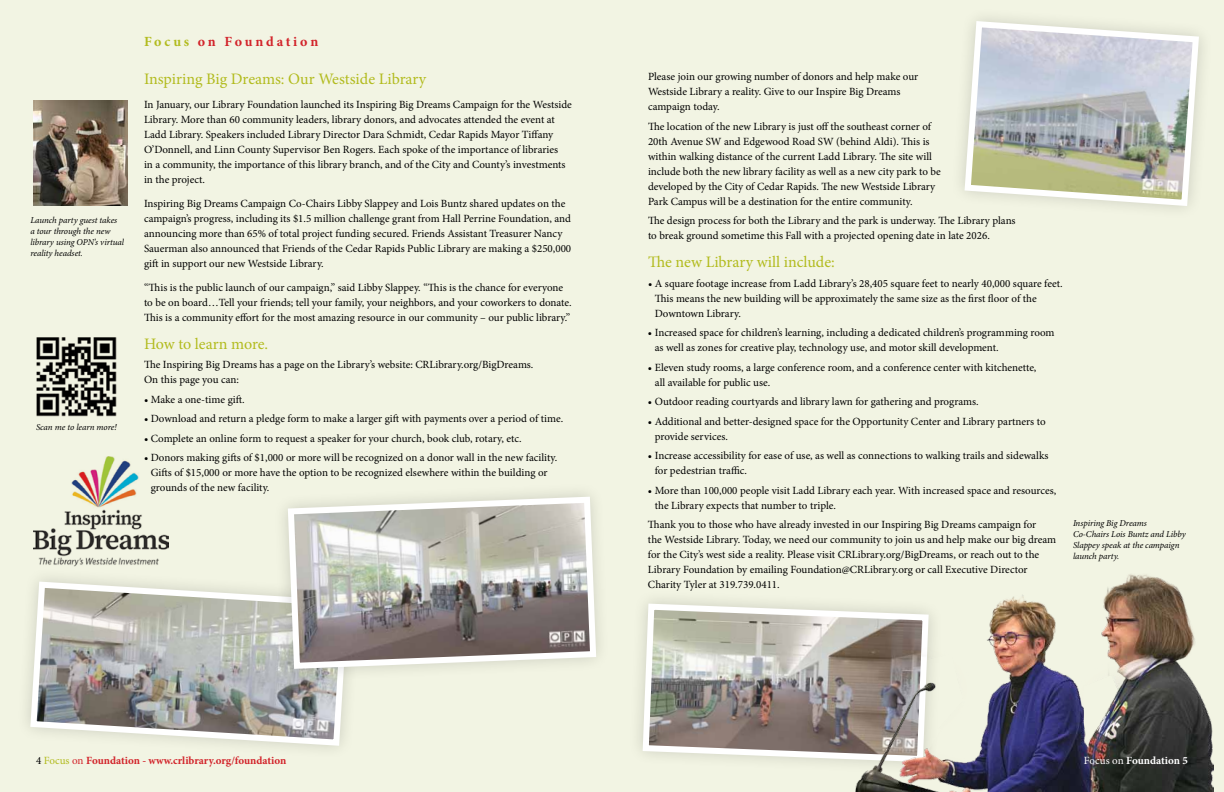
<style>
.page{position:relative;width:1224px;height:792px;background:#f2f4e3}
.page>*{position:absolute;margin:0;border:0;box-sizing:border-box;transform-origin:0 0}
.t1{font:16px "Minion Pro";color:#b2bb1e}
.t2{font:700 14px "Minion Pro";letter-spacing:.195em;color:#d2232a}
.t3{font:11px/15px "Minion Pro";color:#000}
.t4{font:700 11px "Minion Pro";color:#d2232a}
.t5{font:700 11px "Minion Pro";letter-spacing:-.005em;color:#fff}
.t6{font:italic 9px/11px "Minion Pro";letter-spacing:-.01em;color:#000}
.s1{color:#b2bb1e}
.s2{font-weight:400;color:#000}
.s3{font-weight:400;color:#b2bb1e}
.s4{font-weight:400}
</style>
<div class="page">
<img style="left:27px;top:578px;width:321px;height:171px">
<svg style="left:961px;top:18px;width:241px;height:191px"></svg>
<div style="left:273px;top:482px;width:338px;height:201px;background:#000;opacity:.16"></div>
<svg style="left:285px;top:494px;width:314px;height:178px;background:#b5b2ad"></svg>
<svg style="left:640px;top:600px;width:211px;height:163px;background:#b3afa7"></svg>
<img style="left:36px;top:337px;width:81px;height:80px">
<img style="left:33px;top:101px;width:94px;height:105px">
<img style="left:34px;top:457px;width:134px;height:110px">
<img style="left:851px;top:574px;width:363px;height:218px">
<p class="t6" style="left:30px;top:214px;width:95px">Launch party guest takes<br>a tour through the new library using OPN’s virtual reality headset.</p>
<p class="t6" style="left:36px;top:421px;width:82px">Scan me to learn more!</p>
<p class="t2" style="left:144px;top:32px;width:176px"><span class="s1">Focus</span> on Foundation</p>
<h1 class="t1" style="left:144px;top:68px;width:284px">Inspiring Big Dreams: Our Westside Library</h1>
<p class="t3" style="left:144px;top:97px;width:429px">In January, our Library Foundation launched its Inspiring Big Dreams Campaign for the Westside Library. More than 60 community leaders, library donors, and advocates attended the event at Ladd Library. Speakers included Library Director Dara Schmidt, Cedar Rapids Mayor Tiffany O’Donnell, and Linn County Supervisor Ben Rogers. Each spoke of the importance of libraries<br>in a community, the importance of this library branch, and of the City and County’s investments in the project.</p>
<p class="t3" style="left:144px;top:196px;width:429px">Inspiring Big Dreams Campaign Co-Chairs Libby Slappey and Lois Buntz shared updates on the campaign’s progress, including its $1.5 million challenge grant from Hall Perrine Foundation, and announcing more than 65% of total project funding secured. Friends Assistant Treasurer Nancy Sauerman also announced that Friends of the Cedar Rapids Public Library are making a $250,000 gift in support our new Westside Library.</p>
<p class="t3" style="left:144px;top:280px;width:429px">“This is the public launch of our campaign,” said Libby Slappey. “This is the chance for everyone to be on board…Tell your friends; tell your family, your neighbors, and your coworkers to donate.<br>This is a community effort for the most amazing resource in our community – our public library.”</p>
<h1 class="t1" style="left:144px;top:333px;width:126px">How to learn more.</h1>
<p class="t3" style="left:144px;top:357px;width:391px">The Inspiring Big Dreams has a page on the Library’s website: CRLibrary.org/BigDreams.<br>On this page you can:</p>
<p class="t3" style="left:144px;top:392px;width:102px">• Make a one-time gift.</p>
<p class="t3" style="left:144px;top:411px;width:421px">• Download and return a pledge form to make a larger gift with payments over a period of time.</p>
<p class="t3" style="left:144px;top:431px;width:379px">• Complete an online form to request a speaker for your church, book club, rotary, etc.</p>
<p class="t3" style="left:151px;top:450px;width:408px;text-indent:-7px">• Donors making gifts of $1,000 or more will be recognized on a donor wall in the new facility.<br>Gifts of $15,000 or more have the option to be recognized elsewhere within the building or grounds of the new facility.</p>
<p class="t4" style="left:36px;top:753px;width:252px"><span class="s2">4</span> <span class="s3">Focus</span> <span class="s4">on</span> Foundation - www.crlibrary.org/foundation</p>
<p class="t3" style="left:648px;top:69px;width:272px">Please join our growing number of donors and help make our<br>Westside Library a reality. Give to our Inspire Big Dreams campaign today.</p>
<p class="t3" style="left:648px;top:119px;width:294px">The location of the new Library is just off the southeast corner of 20th Avenue SW and Edgewood Road SW (behind Aldi). This is within walking distance of the current Ladd Library. The site will include both the new library facility as well as a new city park to be developed by the City of Cedar Rapids. The new Westside Library Park Campus will be a destination for the entire community.</p>
<p class="t3" style="left:648px;top:213px;width:369px">The design process for both the Library and the park is underway. The Library plans to break ground sometime this Fall with a projected opening date in late 2026.</p>
<h1 class="t1" style="left:648px;top:251px;width:188px">The new Library will include:</h1>
<p class="t3" style="left:655px;top:276px;width:409px;text-indent:-7px">• A square footage increase from Ladd Library’s 28,405 square feet to nearly 40,000 square feet.<br>This means the new building will be approximately the same size as the first floor of the<br>Downtown Library.</p>
<p class="t3" style="left:655px;top:325px;width:401px;text-indent:-7px">• Increased space for children’s learning, including a dedicated children’s programming room as well as zones for creative play, technology use, and motor skill development.</p>
<p class="t3" style="left:655px;top:360px;width:383px;text-indent:-7px">• Eleven study rooms, a large conference room, and a conference center with kitchenette, all available for public use.</p>
<p class="t3" style="left:648px;top:394px;width:332px">• Outdoor reading courtyards and library lawn for gathering and programs.</p>
<p class="t3" style="left:655px;top:414px;width:392px;text-indent:-7px">• Additional and better-designed space for the Opportunity Center and Library partners to provide services.</p>
<p class="t3" style="left:655px;top:448px;width:395px;text-indent:-7px">• Increase accessibility for ease of use, as well as connections to walking trails and sidewalks for pedestrian traffic.</p>
<p class="t3" style="left:655px;top:483px;width:403px;text-indent:-7px">• More than 100,000 people visit Ladd Library each year. With increased space and resources, the Library expects that number to triple.</p>
<p class="t3" style="left:648px;top:517px;width:410px">Thank you to those who have already invested in our Inspiring Big Dreams campaign for<br>the Westside Library. Today, we need our community to join us and help make our big dream for the City’s west side a reality. Please visit CRLibrary.org/BigDreams, or reach out to the Library Foundation by emailing Foundation@CRLibrary.org or call Executive Director Charity Tyler at 319.739.0411.</p>
<p class="t6" style="left:1073px;top:518px;width:114px">Inspiring Big Dreams<br>Co-Chairs Lois Buntz and Libby<br>Slappey speak at the campaign launch party.</p>
<p class="t5" style="left:1084px;top:753px;width:106px"><span class="s4">Focus on</span> Foundation 5</p>
</div>
